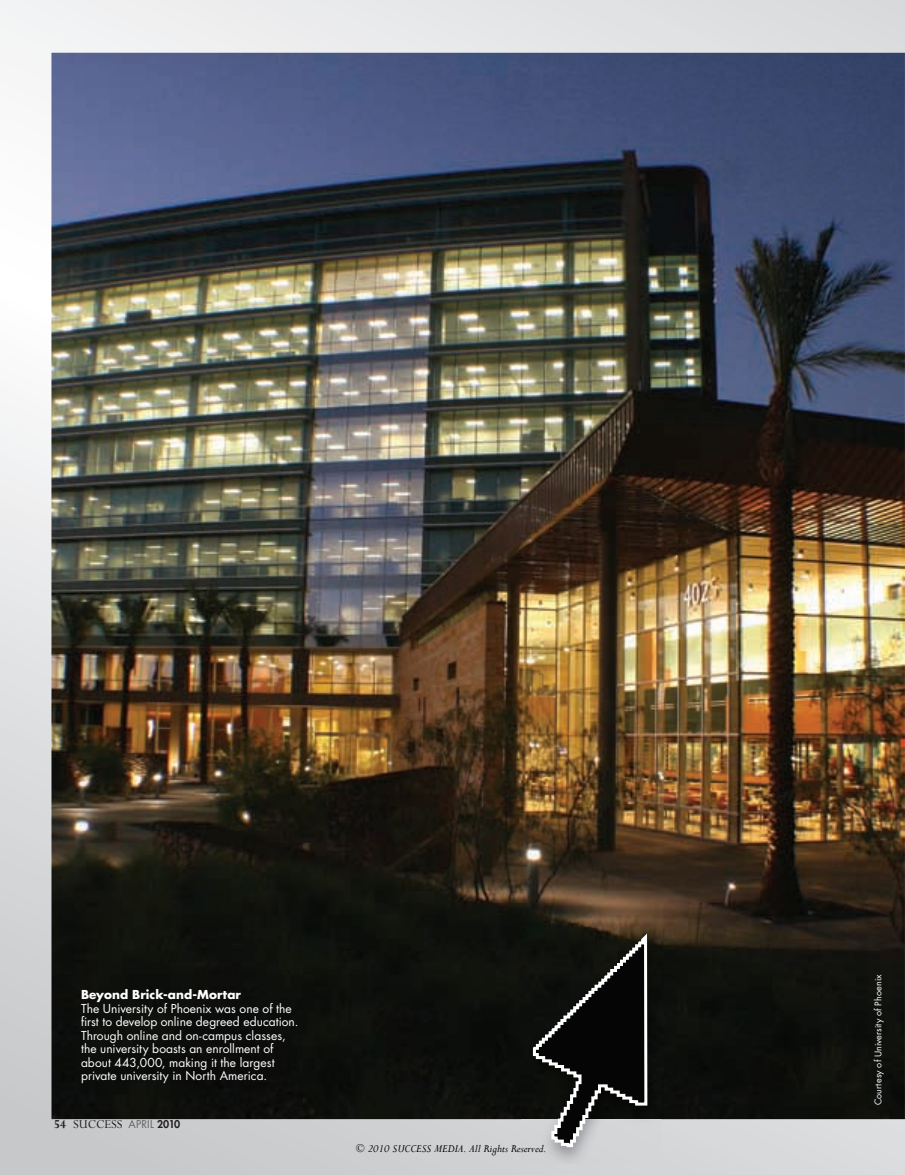
<style>
.page{position:relative;width:905px;height:1175px;background:#fff}
.page>*{position:absolute;margin:0;border:0;box-sizing:border-box;transform-origin:0 0}
.t1{font:13.5px "Perpetua Std";color:#231f20}
.t2{font:12px/13.5px "Futura Std";letter-spacing:.005em;color:#fff}
.t3{font:italic 12px "Perpetua";color:#000}
.t4{font:9px "Futura Std";letter-spacing:.01em;color:#fff}
.s1{font-weight:700}
.s2{font-family:"Futura Std";font-size:10.5px;color:#636366}
.s3{font-family:"Futura Std";font-weight:800;font-size:10.5px}
</style>
<div class="page">
<img style="left:0;top:0;width:904px;height:1175px">
<img style="left:522px;top:928px;width:138px;height:235px">
<svg style="left:531px;top:929px;width:118px;height:219px"></svg>
<p class="t2" style="left:81px;top:989px;width:219px"><span class="s1">Beyond Brick-and-Mortar<br></span>The University of Phoenix was one of the first to develop online degreed education.<br>Through online and on-campus classes, the university boasts an enrollment of about 443,000, making it the largest private university in North America.</p>
<p class="t1" style="left:54px;top:1119px;width:128px"><span class="s1">54</span> SUCCESS <span class="s2">APRIL</span> <span class="s3">2010</span></p>
<p class="t3" style="left:356px;top:1141px;width:192px">© 2010 SUCCESS MEDIA. All Rights Reserved.</p>
<p class="t4" style="left:874px;top:1105px;width:132px;rotate:-90deg">Courtesy of University of Phoenix</p>
</div>
